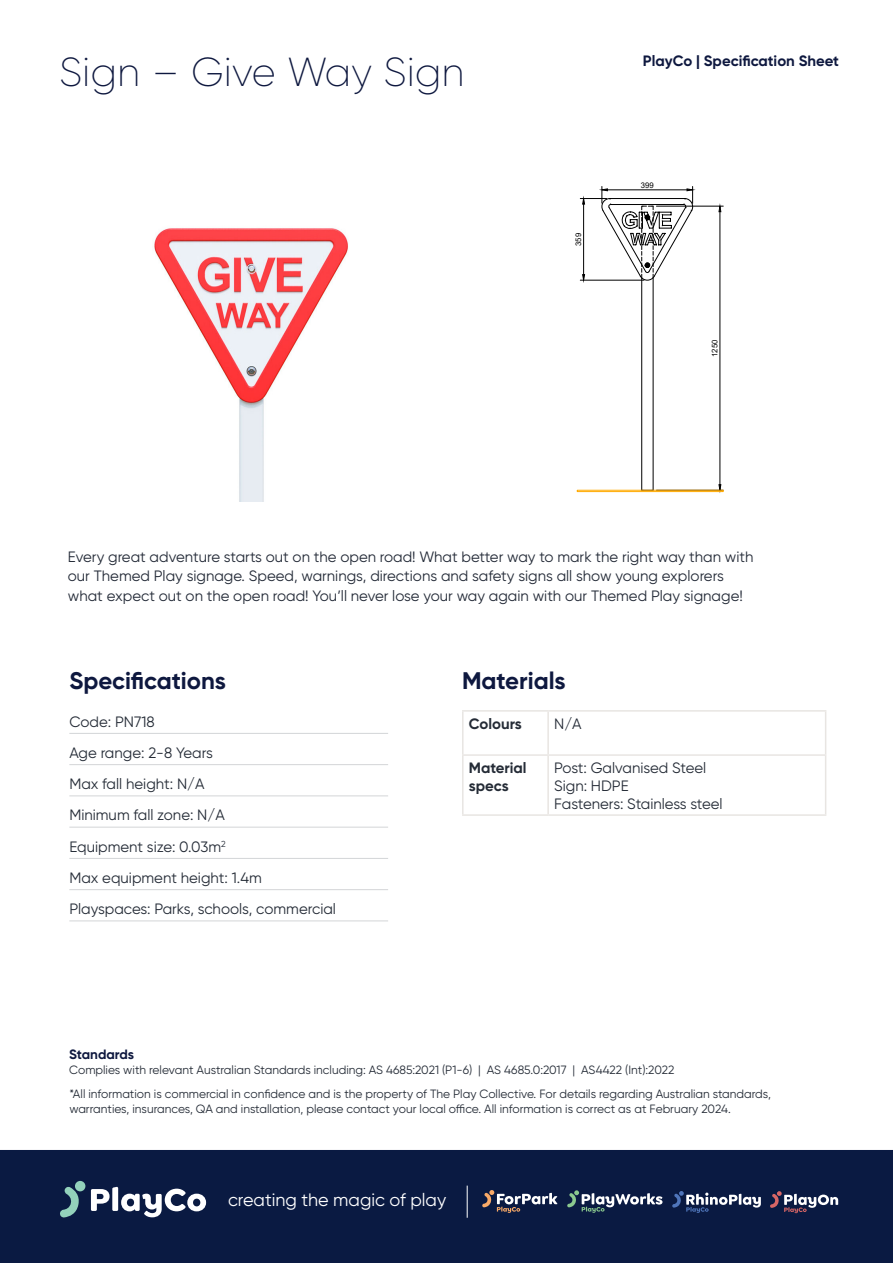
<style>
.page{position:relative;width:893px;height:1263px;background:#fff}
.page>*{position:absolute;margin:0;border:0;box-sizing:border-box;transform-origin:0 0}
.Page_heads_-_Product_pages{font:200 40.5px "Gilroy";color:#0e183f}
.t1{font:700 24px "Gilroy";color:#0e183f}
.t2{font:18px "Gilroy";color:#fff}
.t3{font:15px/19.5px "Gilroy";color:#222936}
.t4{font:15px "Gilroy";color:#242b36}
.t5{font:700 15px "Gilroy";color:#0e183f}
.t6{font:700 15px/18px "Gilroy";color:#242b36}
.t7{font:700 13.5px "Gilroy";color:#0e183f}
.t8{font:12px/14.4px "Gilroy";color:#242b36}
.t9{font:7.8px "Arial";color:#000}
</style>
<div class="page">
<img style="left:154px;top:228px;width:194px;height:273px">
<hr style="left:462px;top:710px;width:86px;height:2px;background:#e8e5e2">
<hr style="left:462px;top:712px;width:2px;height:42px;background:#e8e5e2">
<hr style="left:548px;top:710px;width:278px;height:2px;background:#e8e5e2">
<hr style="left:547px;top:712px;width:2px;height:42px;background:#e8e5e2">
<hr style="left:825px;top:712px;width:1px;height:42px;background:#e8e5e2">
<hr style="left:462px;top:754px;width:86px;height:2px;background:#e8e5e2">
<hr style="left:462px;top:756px;width:2px;height:58px;background:#e8e5e2">
<hr style="left:548px;top:754px;width:278px;height:2px;background:#e8e5e2">
<hr style="left:547px;top:756px;width:2px;height:58px;background:#e8e5e2">
<hr style="left:825px;top:756px;width:1px;height:58px;background:#e8e5e2">
<hr style="left:462px;top:814px;width:86px;height:2px;background:#e8e5e2">
<hr style="left:548px;top:814px;width:278px;height:2px;background:#e8e5e2">
<hr style="left:69px;top:733px;width:319px;height:1px;background:#d3d5d7">
<hr style="left:69px;top:764px;width:319px;height:1px;background:#d3d5d7">
<hr style="left:69px;top:795px;width:319px;height:1px;background:#d3d5d7">
<hr style="left:69px;top:827px;width:319px;height:1px;background:#d3d5d7">
<hr style="left:69px;top:858px;width:319px;height:1px;background:#d3d5d7">
<hr style="left:69px;top:889px;width:319px;height:1px;background:#d3d5d7">
<hr style="left:69px;top:920px;width:319px;height:1px;background:#d3d5d7">
<div style="left:1px;top:1151px;width:891px;height:111px;background:#0a1a42"></div>
<div style="left:0;top:1150px;width:893px;height:113px;border:2px solid #0a1a42"></div>
<hr style="left:467px;top:1185px;width:1px;height:33px;background:#fff">
<svg style="left:770px;top:1191px;width:68px;height:22px"></svg>
<svg style="left:672px;top:1191px;width:89px;height:22px"></svg>
<svg style="left:567px;top:1190px;width:95px;height:23px"></svg>
<svg style="left:482px;top:1190px;width:76px;height:23px"></svg>
<svg style="left:91px;top:1187px;width:115px;height:30px"></svg>
<div style="left:75px;top:1181px;width:10px;height:10px;background:#93d2bb;border-radius:50%"></div>
<svg style="left:60px;top:1187px;width:20px;height:31px"></svg>
<hr style="left:653px;top:278px;width:1px;height:212px;background:#000">
<hr style="left:641px;top:278px;width:1px;height:212px;background:#000">
<hr style="left:656px;top:206px;width:67px;height:1px;background:#000">
<hr style="left:720px;top:212px;width:1px;height:273px;background:#000">
<svg style="left:718px;top:484px;width:4px;height:6px"></svg>
<svg style="left:718px;top:205px;width:4px;height:7px"></svg>
<svg style="left:580px;top:186px;width:113px;height:95px"></svg>
<div style="left:577px;top:490px;width:147px;height:2px;border:1px solid #fa0"></div>
<p class="Page_heads_-_Product_pages" style="left:59px;top:48px;width:407px">Sign – Give Way Sign</p>
<p class="t9" style="left:573px;top:246px;width:14px;rotate:-90deg">359</p>
<p class="t5" style="left:643px;top:51px;width:198px">PlayCo | Specification Sheet</p>
<p class="t9" style="left:641px;top:179px;width:14px">399</p>
<p class="t9" style="left:709px;top:357px;width:19px;rotate:-90deg">1250</p>
<p class="t3" style="left:68px;top:547px;width:687px">Every great adventure starts out on the open road! What better way to mark the right way than with our Themed Play signage. Speed, warnings, directions and safety signs all show young explorers what expect out on the open road! You’ll never lose your way again with our Themed Play signage!</p>
<p class="t1" style="left:69px;top:666px;width:158px">Specifications</p>
<p class="t4" style="left:69px;top:712px;width:87px">Code: PN718</p>
<p class="t4" style="left:69px;top:743px;width:145px">Age range: 2-8 Years</p>
<p class="t4" style="left:69px;top:775px;width:137px">Max fall height: N/A</p>
<p class="t4" style="left:69px;top:806px;width:157px">Minimum fall zone: N/A</p>
<p class="t4" style="left:69px;top:837px;width:158px">Equipment size: 0.03m<sup>2</sup></p>
<p class="t4" style="left:69px;top:868px;width:194px">Max equipment height: 1.4m</p>
<p class="t4" style="left:69px;top:900px;width:268px">Playspaces: Parks, schools, commercial</p>
<p class="t1" style="left:462px;top:666px;width:105px">Materials</p>
<p class="t6" style="left:469px;top:714px;width:55px">Colours</p>
<p class="t4" style="left:554px;top:714px;width:29px">N/A</p>
<p class="t6" style="left:469px;top:759px;width:59px">Material specs</p>
<p class="t4" style="left:554px;top:759px;width:154px">Post: Galvanised Steel</p>
<p class="t4" style="left:554px;top:777px;width:76px">Sign: HDPE</p>
<p class="t4" style="left:554px;top:795px;width:170px">Fasteners: Stainless steel</p>
<p class="t7" style="left:69px;top:1046px;width:66px">Standards</p>
<p class="t8" style="left:69px;top:1062px;width:607px">Complies with relevant Australian Standards including: AS 4685:2021 (P1-6) | AS 4685.0:2017 | AS4422 (Int):2022</p>
<p class="t8" style="left:69px;top:1086px;width:703px">*All information is commercial in confidence and is the property of The Play Collective. For details regarding Australian standards, warranties, insurances, QA and installation, please contact your local office. All information is correct as at February 2024.</p>
<p class="t2" style="left:228px;top:1189px;width:220px">creating the magic of play</p>
</div>
